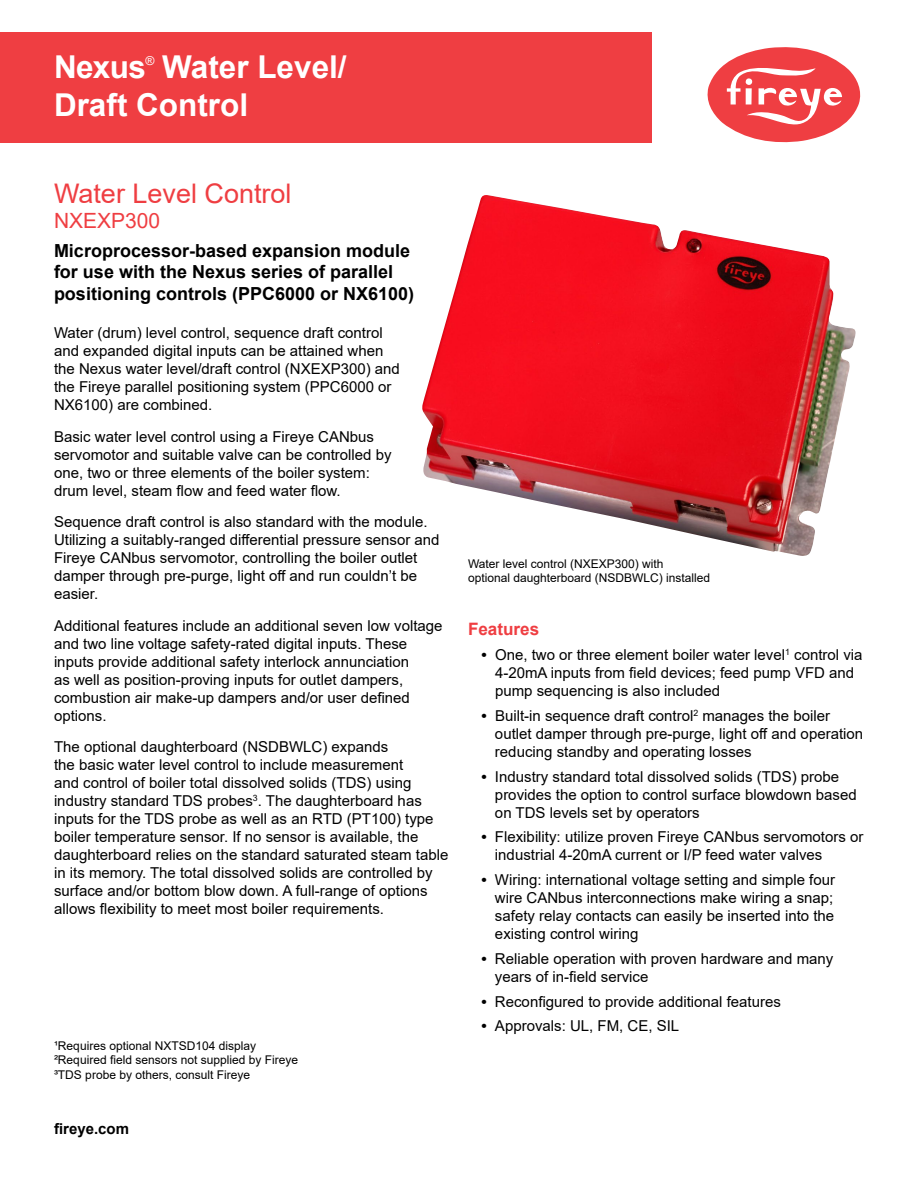
<style>
.page{position:relative;width:918px;height:1188px;background:#fff}
.page>*{position:absolute;margin:0;border:0;box-sizing:border-box;transform-origin:0 0}
.t1{font:700 31.5px/37.8px "Arial";color:#fff}
.t2{font:27px "Arial";color:#ef3e42}
.t3{font:21px "Arial";color:#ef3e42}
.t4{font:700 18px/21.6px "Arial";color:#000}
.t5{font:700 17.1px "Arial";color:#ef3e42}
.t6{font:15px/18px "Arial";color:#000}
.t7{font:700 15px "Arial";color:#000}
.t8{font:12.3px "Arial";color:#fff}
.t9{font:12px/14.4px "Arial";color:#000}
.s1{font-weight:700}
</style>
<div class="page">
<svg style="left:707px;top:47px;width:154px;height:96px"></svg>
<div style="left:0;top:32px;width:652px;height:110px;background:#ef3e42"></div>
<img style="left:422px;top:195px;width:434px;height:361px">
<h1 class="t1" style="left:54px;top:49px;width:294px;text-indent:108px">Water Level/<br>Draft Control</h1>
<h1 class="t1" style="left:54px;top:49px;width:94px">Nexus</h1>
<p class="t8" style="left:145px;top:53px;width:11px">®</p>
<h2 class="t2" style="left:54px;top:175px;width:239px">Water Level Control</h2>
<h3 class="t3" style="left:54px;top:207px;width:108px">NXEXP300</h3>
<p class="t4" style="left:54px;top:240px;width:362px">Microprocessor-based expansion module for use with the Nexus series of parallel positioning controls (PPC6000 or NX6100)</p>
<p class="t6" style="left:54px;top:324px;width:347px">Water (drum) level control, sequence draft control and expanded digital inputs can be attained when the Nexus water level/draft control (NXEXP300) and the Fireye parallel positioning system (PPC6000 or NX6100) are combined.</p>
<p class="t6" style="left:54px;top:427px;width:339px">Basic water level control using a Fireye CANbus servomotor and suitable valve can be controlled by one, two or three elements of the boiler system: drum level, steam flow and feed water flow.</p>
<p class="t6" style="left:54px;top:513px;width:387px">Sequence draft control is also standard with the module.<br>Utilizing a suitably-ranged differential pressure sensor and Fireye CANbus servomotor, controlling the boiler outlet damper through pre-purge, light off and run couldn’t be easier.</p>
<p class="t6" style="left:54px;top:616px;width:390px">Additional features include an additional seven low voltage and two line voltage safety-rated digital inputs. These inputs provide additional safety interlock annunciation<br>as well as position-proving inputs for outlet dampers, combustion air make-up dampers and/or user defined options.</p>
<p class="t6" style="left:54px;top:738px;width:396px">The optional daughterboard (NSDBWLC) expands<br>the basic water level control to include measurement<br>and control of boiler total dissolved solids (TDS) using industry standard TDS probes<sup>3</sup>. The daughterboard has inputs for the TDS probe as well as an RTD (PT100) type boiler temperature sensor. If no sensor is available, the daughterboard relies on the standard saturated steam table in its memory. The total dissolved solids are controlled by surface and/or bottom blow down. A full-range of options allows flexibility to meet most boiler requirements.</p>
<p class="t9" style="left:54px;top:1038px;width:246px">¹Requires optional NXTSD104 display<br>²Required field sensors not supplied by Fireye<br>³TDS probe by others, consult Fireye</p>
<p class="t7" style="left:54px;top:1118px;width:77px">fireye.com</p>
<p class="t9" style="left:468px;top:556px;width:244px">Water level control (NXEXP300) with<br>optional daughterboard (NSDBWLC) installed</p>
<p class="t5" style="left:468px;top:617px;width:73px">Features</p>
<p class="t6" style="left:495px;top:646px;width:369px;text-indent:-13px"><span class="s1">•</span> One, two or three element boiler water level<sup>1</sup> control via<br>4-20mA inputs from field devices; feed pump VFD and pump sequencing is also included</p>
<p class="t6" style="left:495px;top:707px;width:370px;text-indent:-13px"><span class="s1">•</span> Built-in sequence draft control<sup>2</sup> manages the boiler outlet damper through pre-purge, light off and operation reducing standby and operating losses</p>
<p class="t6" style="left:495px;top:767px;width:363px;text-indent:-14px"><span class="s1">•</span> Industry standard total dissolved solids (TDS) probe provides the option to control surface blowdown based on TDS levels set by operators</p>
<p class="t6" style="left:495px;top:828px;width:370px;text-indent:-13px"><span class="s1">•</span> Flexibility: utilize proven Fireye CANbus servomotors or industrial 4-20mA current or I/P feed water valves</p>
<p class="t6" style="left:495px;top:871px;width:342px;text-align:justify;text-indent:-14px"><span class="s1">•</span> Wiring: international voltage setting and simple four wire CANbus interconnections make wiring a snap; safety relay contacts can easily be inserted into the existing control wiring</p>
<p class="t6" style="left:495px;top:950px;width:340px;text-indent:-14px"><span class="s1">•</span> Reliable operation with proven hardware and many years of in-field service</p>
<p class="t6" style="left:481px;top:992px;width:301px"><span class="s1">•</span> Reconfigured to provide additional features</p>
<p class="t6" style="left:481px;top:1017px;width:199px"><span class="s1">•</span> Approvals: UL, FM, CE, SIL</p>
</div>
